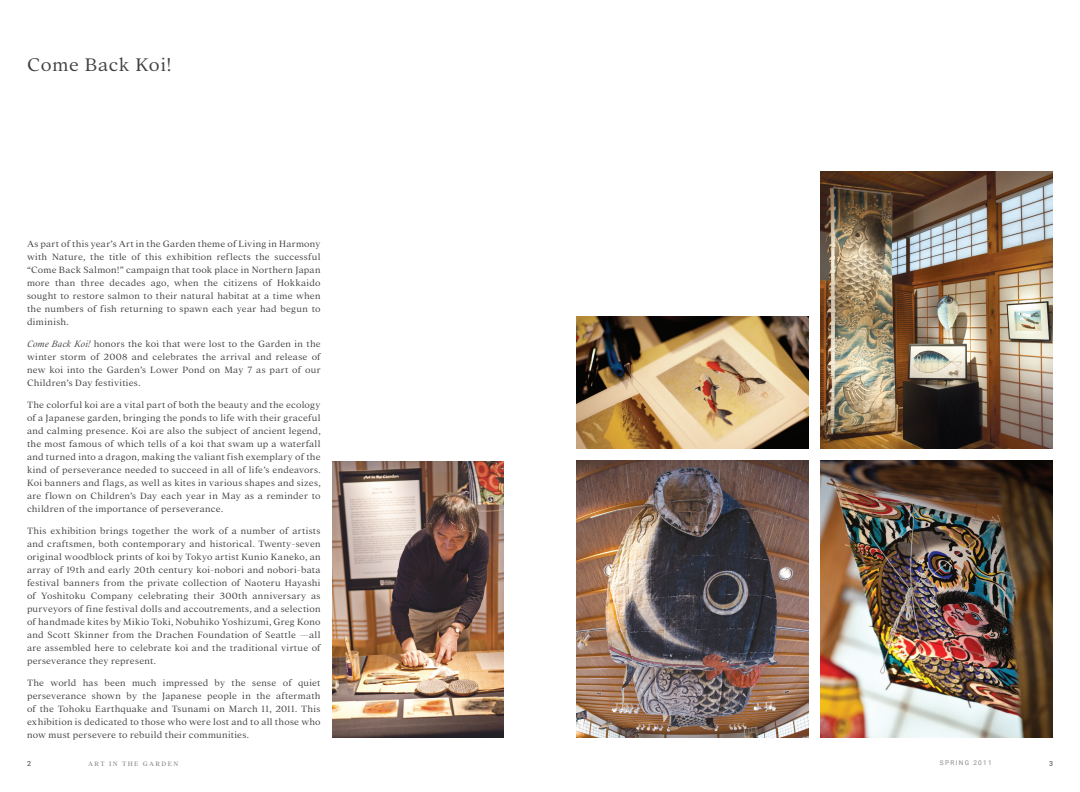
<style>
.page{position:relative;width:1080px;height:792px;background:#fff}
.page>*{position:absolute;margin:0;border:0;box-sizing:border-box;transform-origin:0 0}
.Title-E{font:300 20px "Addington CF";letter-spacing:.03em;color:#424042}
.Body-E{font:300 10px/13px "Addington CF";letter-spacing:.02em;color:#424042;text-align:justify}
.t1{font:7px "Addington CF";letter-spacing:.2em;color:#8c8789}
.t2{font:7px "Roboto";color:#424042}
.t3{font:6.5px "Roboto";letter-spacing:.2em;color:#8c8789}
.s1{font-style:italic}
</style>
<div class="page">
<img style="left:576px;top:461px;width:232px;height:277px">
<img style="left:820px;top:461px;width:233px;height:277px">
<img style="left:820px;top:171px;width:233px;height:278px">
<img style="left:333px;top:461px;width:171px;height:277px">
<img style="left:576px;top:316px;width:232px;height:132px">
<p class="Title-E" style="left:27px;top:54px;width:146px">Come Back Koi!</p>
<p class="Body-E" style="left:27px;top:238px;width:295px">As part of this year’s Art in the Garden theme of Living in Harmony with Nature, the title of this exhibition reflects the successful “Come Back Salmon!” campaign that took place in Northern Japan more than three decades ago, when the citizens of Hokkaido sought to restore salmon to their natural habitat at a time when the numbers of fish returning to spawn each year had begun to diminish.</p>
<p class="Body-E" style="left:27px;top:338px;width:295px"><span class="s1">Come Back Koi!</span> honors the koi that were lost to the Garden in the winter storm of 2008 and celebrates the arrival and release of new koi into the Garden’s Lower Pond on May 7 as part of our Children’s Day festivities.</p>
<p class="Body-E" style="left:27px;top:399px;width:295px">The colorful koi are a vital part of both the beauty and the ecology of a Japanese garden, bringing the ponds to life with their graceful and calming presence. Koi are also the subject of ancient legend, the most famous of which tells of a koi that swam up a waterfall and turned into a dragon, making the valiant fish exemplary of the kind of perseverance needed to succeed in all of life’s endeavors.<br>Koi banners and flags, as well as kites in various shapes and sizes, are flown on Children’s Day each year in May as a reminder to children of the importance of perseverance.</p>
<p class="Body-E" style="left:27px;top:525px;width:295px">This exhibition brings together the work of a number of artists and craftsmen, both contemporary and historical. Twenty-seven original woodblock prints of koi by Tokyo artist Kunio Kaneko, an array of 19th and early 20th century koi-nobori and nobori-bata festival banners from the private collection of Naoteru Hayashi of Yoshitoku Company celebrating their 300th anniversary as purveyors of fine festival dolls and accoutrements, and a selection of handmade kites by Mikio Toki, Nobuhiko Yoshizumi, Greg Kono and Scott Skinner from the Drachen Foundation of Seattle —all are assembled here to celebrate koi and the traditional virtue of perseverance they represent.</p>
<p class="Body-E" style="left:27px;top:677px;width:295px">The world has been much impressed by the sense of quiet perseverance shown by the Japanese people in the aftermath of the Tohoku Earthquake and Tsunami on March 11, 2011. This exhibition is dedicated to those who were lost and to all those who now must persevere to rebuild their communities.</p>
<p class="t2" style="left:27px;top:758px;width:5px">2</p>
<p class="t1" style="left:88px;top:760px;width:92px">ART IN THE GARDEN</p>
<p class="t3" style="left:940px;top:758px;width:54px">SPRING 2011</p>
<p class="t2" style="left:1049px;top:758px;width:5px">3</p>
</div>
